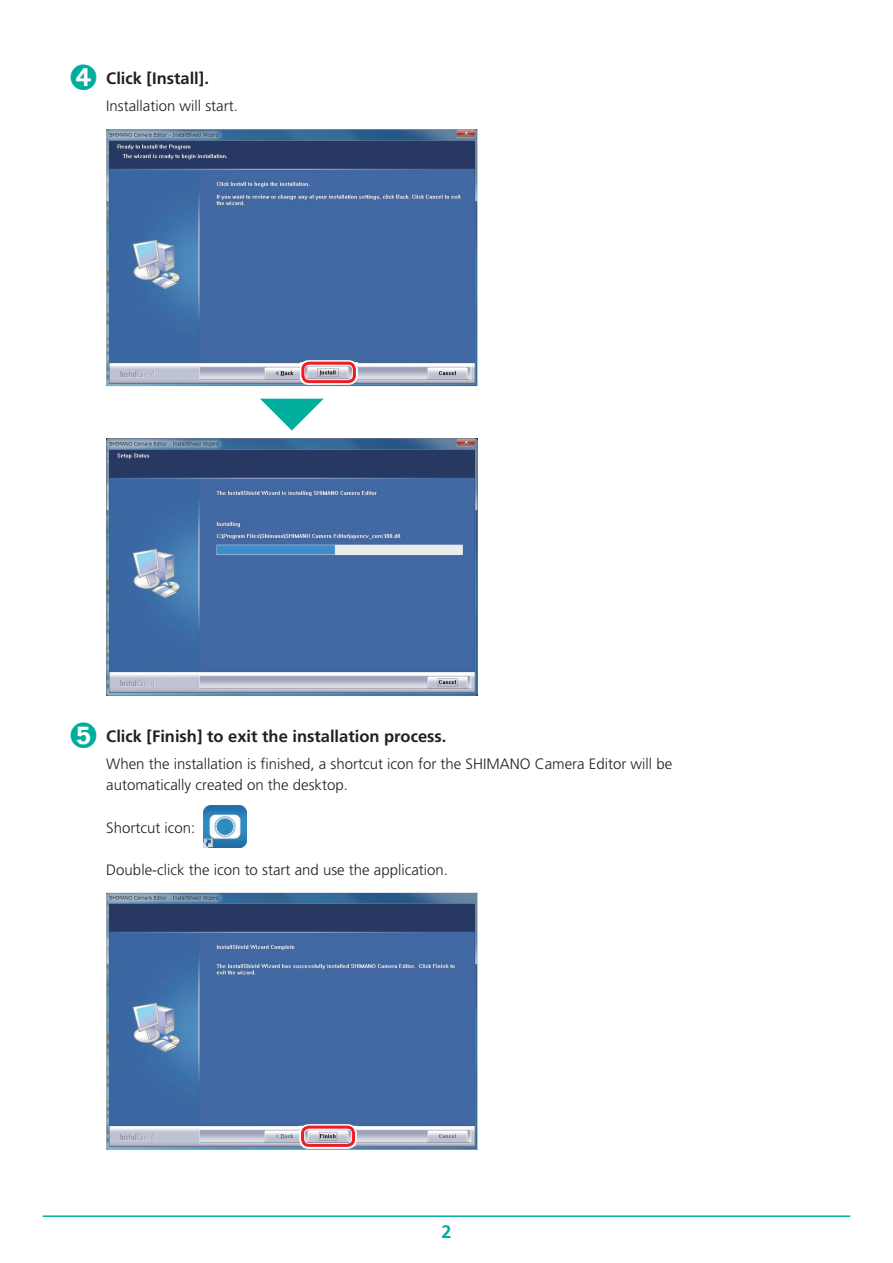
<style>
.page{position:relative;width:893px;height:1263px;background:#fff}
.page>*{position:absolute;margin:0;border:0;box-sizing:border-box;transform-origin:0 0}
.t1{font:700 18px "Frutiger LT Pro";color:#00ae9d}
.t2{font:700 16.5px "Frutiger LT Pro";color:#231f20}
.t3{font:300 15px/21px "Frutiger LT Pro";color:#231f20}
.s1{font-family:"MS UI Gothic";font-weight:400;font-size:27px;color:#00ae9d}
</style>
<div class="page">
<hr style="left:43px;top:1215px;width:807px;height:2px;background:#00ae9d">
<img style="left:106px;top:129px;width:371px;height:257px">
<img style="left:300px;top:360px;width:57px;height:24px">
<div style="left:301px;top:362px;width:55px;height:21px;border:3px solid #ee1d23;border-radius:6px"></div>
<svg style="left:260px;top:399px;width:64px;height:31px"></svg>
<img style="left:106px;top:438px;width:371px;height:257px">
<img style="left:204px;top:805px;width:42px;height:43px">
<img style="left:106px;top:893px;width:371px;height:257px">
<img style="left:300px;top:1124px;width:56px;height:24px">
<div style="left:301px;top:1125px;width:54px;height:22px;border:3px solid #ee1d23;border-radius:6px"></div>
<p class="t2" style="left:70px;top:68px;width:140px"><span class="s1">➍</span> Click [Install].</p>
<p class="t3" style="left:106px;top:95px;width:133px">Installation will start.</p>
<p class="t2" style="left:70px;top:726px;width:378px"><span class="s1">➎</span> Click [Finish] to exit the installation process.</p>
<p class="t3" style="left:106px;top:754px;width:567px">When the installation is finished, a shortcut icon for the SHIMANO Camera Editor will be automatically created on the desktop.</p>
<p class="t3" style="left:106px;top:817px;width:91px">Shortcut icon:</p>
<p class="t3" style="left:106px;top:859px;width:343px">Double-click the icon to start and use the application.</p>
<p class="t1" style="left:441px;top:1221px;width:12px">2</p>
</div>
